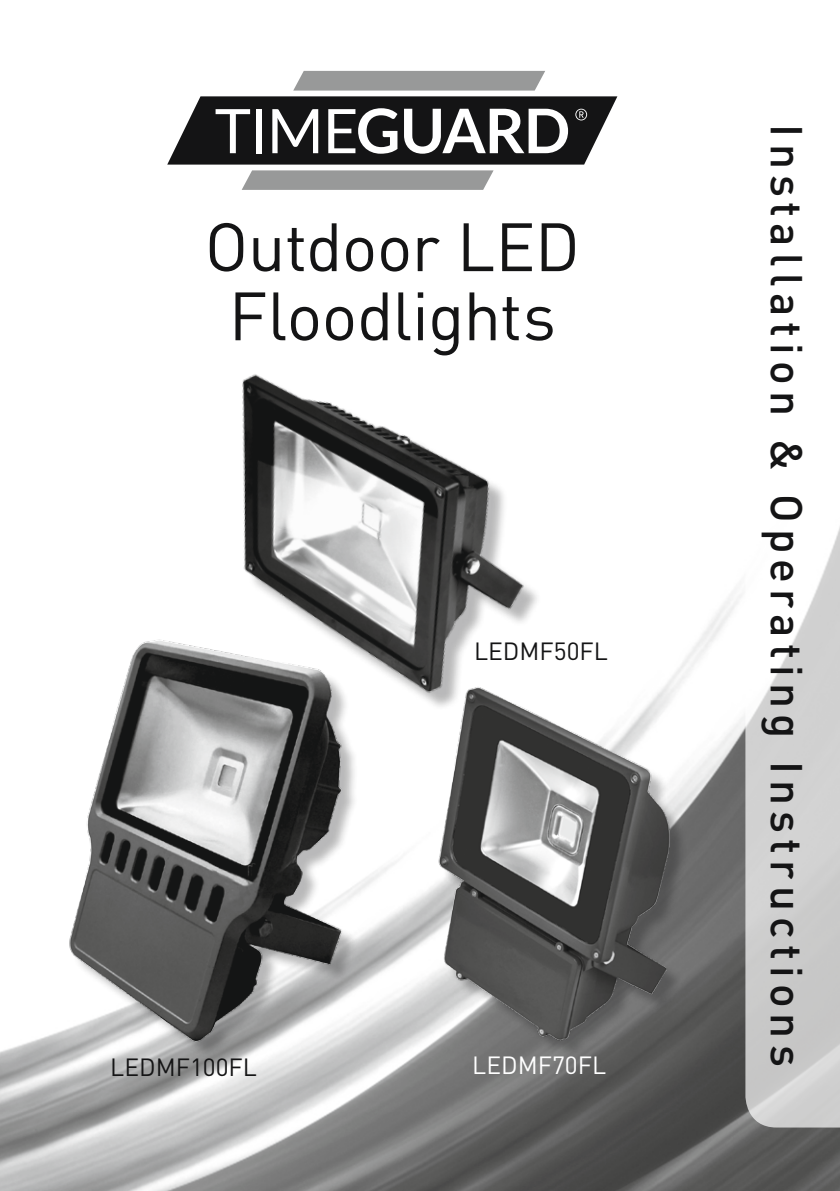
<style>
.page{position:relative;width:840px;height:1191px;background:#fff}
.page>*{position:absolute;margin:0;border:0;box-sizing:border-box;transform-origin:0 0}
.t1{font:67.2px/69px "DIN";letter-spacing:-.01em;color:#141415;text-align:center}
.t2{font:500 44px "DIN";letter-spacing:.14em;color:#141415}
.t3{font:24.6px "DIN";color:#141415}
.t4{font:24.6px "DIN";color:#fff}
</style>
<div class="page">
<img style="left:0;top:70px;width:839px;height:1121px">
<svg style="left:745px;top:70px;width:94px;height:1057px"></svg>
<svg style="left:167px;top:71px;width:450px;height:119px"></svg>
<div style="left:73px;top:644px;width:286px;height:415px;background:#141415;opacity:.3"></div>
<img style="left:57px;top:639px;width:291px;height:406px">
<div style="left:247px;top:379px;width:295px;height:332px;background:#141415;opacity:.3"></div>
<img style="left:231px;top:367px;width:305px;height:327px">
<div style="left:442px;top:691px;width:245px;height:367px;background:#141415;opacity:.3"></div>
<img style="left:427px;top:679px;width:254px;height:366px">
<h1 class="t1" style="left:204px;top:211px;width:376px">Outdoor LED<br>Floodlights</h1>
<p class="t3" style="left:474px;top:635px;width:135px">LEDMF50FL</p>
<p class="t3" style="left:110px;top:1052px;width:148px">LEDMF100FL</p>
<p class="t4" style="left:472px;top:1050px;width:135px">LEDMF70FL</p>
<p class="t2" style="left:814px;top:124px;width:943px;rotate:90deg">Installation &amp; Operating Instructions</p>
</div>
